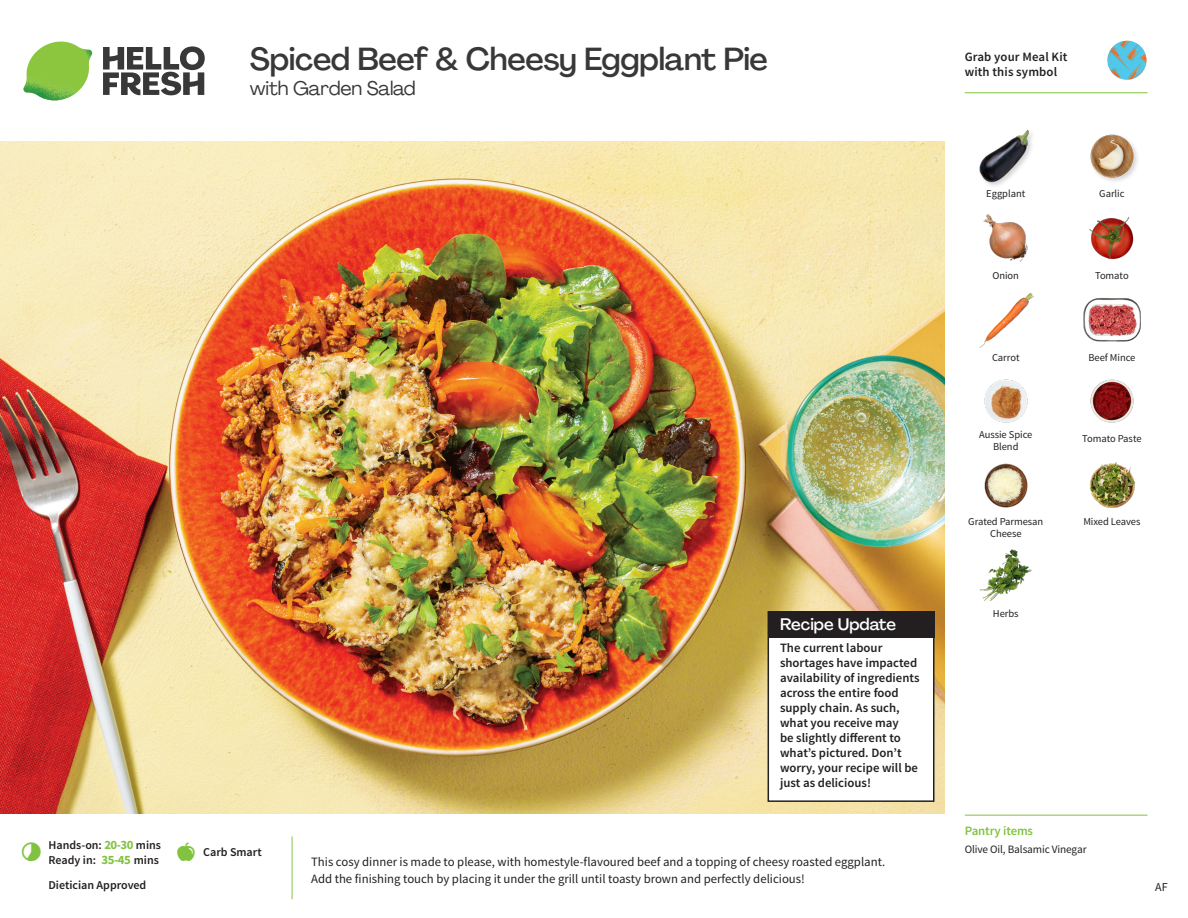
<style>
.page{position:relative;width:1188px;height:918px;background:#fff}
.page>*{position:absolute;margin:0;border:0;box-sizing:border-box;transform-origin:0 0}
._15_Titel_UK{font:500 31.5px "Agrandir";letter-spacing:-.015em;color:#383839}
._15_Titel_UK-2{font:19.5px "Agrandir";letter-spacing:-.01em;color:#383839}
.Steps_Text_AU{font:500 16.5px "Agrandir";color:#fff}
.Steps_Text_AU-2{font:600 12.75px/15px "Source Sans Pro";color:#231f20}
.Step_6_Text_AU{font:12.75px/16.5px "Source Sans Pro";color:#231f20}
._04_Headers_Front{font:600 12.75px "Source Sans Pro";letter-spacing:-.01em;color:#81c340}
._04_Intro{font:600 12px "Source Sans Pro";color:#231f20}
.t1{font:12px "Source Sans Pro";color:#231f20}
._05_Pantry{font:11.25px "Source Sans Pro";letter-spacing:-.01em;color:#231f20}
._18_FRONT_ingredient{font:10.5px/12px "Source Sans Pro";letter-spacing:-.005em;color:#231f20;text-align:center}
.s1{font-weight:700;font-size:12.75px;color:#81c340}
</style>
<div class="page">
<svg style="left:103px;top:46px;width:102px;height:49px"></svg>
<img style="left:23px;top:42px;width:69px;height:59px">
<img style="left:0;top:142px;width:945px;height:672px">
<div style="left:768px;top:612px;width:166px;height:189px;background:#fff"></div>
<div style="left:768px;top:611px;width:167px;height:191px;border:2px solid #231f20"></div>
<div style="left:768px;top:611px;width:167px;height:27px;background:#231f20"></div>
<img style="left:1083px;top:298px;width:58px;height:44px">
<img style="left:1090px;top:379px;width:44px;height:44px">
<img style="left:984px;top:379px;width:44px;height:44px">
<img style="left:984px;top:463px;width:44px;height:45px">
<img style="left:980px;top:549px;width:53px;height:52px">
<img style="left:979px;top:292px;width:55px;height:56px">
<img style="left:983px;top:214px;width:45px;height:48px">
<img style="left:1089px;top:217px;width:45px;height:43px">
<img style="left:979px;top:130px;width:53px;height:55px">
<img style="left:1090px;top:134px;width:48px;height:47px">
<img style="left:1089px;top:462px;width:47px;height:46px">
<hr style="left:965px;top:815px;width:183px;height:1px;background:#81c340">
<svg style="left:1090px;top:40px;width:58px;height:54px"></svg>
<hr style="left:965px;top:92px;width:183px;height:1px;background:#81c340">
<p class="_15_Titel_UK" style="left:250px;top:40px;width:520px">Spiced Beef &amp; Cheesy Eggplant Pie</p>
<p class="_15_Titel_UK-2" style="left:250px;top:76px;width:167px">with Garden Salad</p>
<p class="_04_Intro" style="left:48px;top:837px;width:114px">Hands-on: <span class="s1">20-30</span> mins</p>
<p class="_04_Intro" style="left:48px;top:852px;width:112px">Ready in: <span class="s1">35-45</span> mins</p>
<p class="_04_Intro" style="left:48px;top:877px;width:99px">Dietician Approved</p>
<p class="_04_Intro" style="left:203px;top:845px;width:60px">Carb Smart</p>
<p class="Steps_Text_AU" style="left:780px;top:614px;width:117px">Recipe Update</p>
<p class="Steps_Text_AU-2" style="left:780px;top:640px;width:141px">The current labour shortages have impacted availability of ingredients across the entire food supply chain. As such, what you receive may<br>be slightly different to what’s pictured. Don’t worry, your recipe will be just as delicious!</p>
<p class="Step_6_Text_AU" style="left:311px;top:854px;width:576px">This cosy dinner is made to please, with homestyle-flavoured beef and a topping of cheesy roasted eggplant.<br>Add the finishing touch by placing it under the grill until toasty brown and perfectly delicious!</p>
<p class="Steps_Text_AU-2" style="left:965px;top:50px;width:104px">Grab your Meal Kit with this symbol</p>
<p class="_18_FRONT_ingredient" style="left:986px;top:188px;width:40px">Eggplant</p>
<p class="_18_FRONT_ingredient" style="left:1099px;top:188px;width:27px">Garlic</p>
<p class="_18_FRONT_ingredient" style="left:993px;top:270px;width:28px">Onion</p>
<p class="_18_FRONT_ingredient" style="left:1095px;top:270px;width:35px">Tomato</p>
<p class="_18_FRONT_ingredient" style="left:992px;top:352px;width:29px">Carrot</p>
<p class="_18_FRONT_ingredient" style="left:1088px;top:352px;width:48px">Beef Mince</p>
<p class="_18_FRONT_ingredient" style="left:979px;top:429px;width:55px">Aussie Spice<br>Blend</p>
<p class="_18_FRONT_ingredient" style="left:1082px;top:433px;width:61px">Tomato Paste</p>
<p class="_18_FRONT_ingredient" style="left:968px;top:516px;width:77px">Grated Parmesan</p>
<p class="_18_FRONT_ingredient" style="left:1083px;top:516px;width:59px">Mixed Leaves</p>
<p class="_18_FRONT_ingredient" style="left:990px;top:528px;width:33px">Cheese</p>
<p class="_18_FRONT_ingredient" style="left:993px;top:608px;width:27px">Herbs</p>
<p class="_04_Headers_Front" style="left:965px;top:822px;width:70px">Pantry items</p>
<p class="_05_Pantry" style="left:965px;top:842px;width:123px">Olive Oil, Balsamic Vinegar</p>
<p class="t1" style="left:1155px;top:879px;width:14px">AF</p>
</div>
